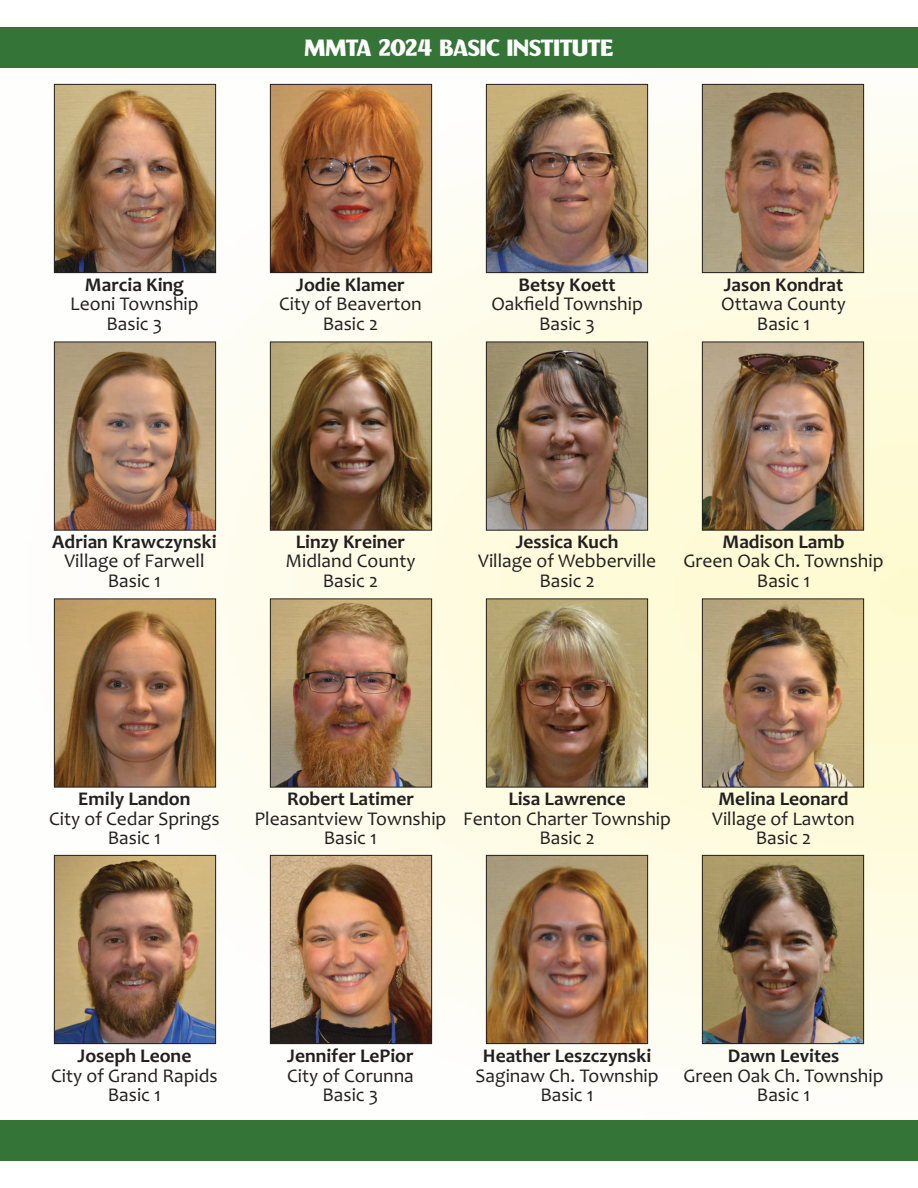
<style>
.page{position:relative;width:918px;height:1188px;background:#fff}
.page>*{position:absolute;margin:0;border:0;box-sizing:border-box;transform-origin:0 0}
.t1{font:22.5px "Milanello Free";color:#fff}
.t2{font:19.5px/19.5px "Candara";color:#231f20;text-align:center}
.t3{font:700 19.5px "Candara";color:#231f20}
</style>
<div class="page">
<img style="left:53px;top:83px;width:865px;height:995px">
<img style="left:56px;top:86px;width:158px;height:185px">
<div style="left:54px;top:84px;width:162px;height:189px;border:1px solid #231f20"></div>
<img style="left:272px;top:86px;width:158px;height:185px">
<div style="left:270px;top:84px;width:162px;height:189px;border:1px solid #231f20"></div>
<img style="left:488px;top:86px;width:158px;height:185px">
<div style="left:486px;top:84px;width:162px;height:189px;border:1px solid #231f20"></div>
<img style="left:704px;top:86px;width:158px;height:185px">
<div style="left:702px;top:84px;width:162px;height:189px;border:1px solid #231f20"></div>
<img style="left:56px;top:344px;width:158px;height:185px">
<div style="left:54px;top:342px;width:162px;height:189px;border:1px solid #231f20"></div>
<img style="left:272px;top:344px;width:158px;height:185px">
<div style="left:270px;top:342px;width:162px;height:189px;border:1px solid #231f20"></div>
<img style="left:488px;top:344px;width:158px;height:185px">
<div style="left:486px;top:342px;width:162px;height:189px;border:1px solid #231f20"></div>
<img style="left:704px;top:344px;width:158px;height:185px">
<div style="left:702px;top:342px;width:162px;height:189px;border:1px solid #231f20"></div>
<img style="left:56px;top:600px;width:158px;height:186px">
<div style="left:54px;top:598px;width:162px;height:190px;border:1px solid #231f20"></div>
<img style="left:272px;top:600px;width:158px;height:186px">
<div style="left:270px;top:598px;width:162px;height:190px;border:1px solid #231f20"></div>
<img style="left:488px;top:600px;width:158px;height:186px">
<div style="left:486px;top:598px;width:162px;height:190px;border:1px solid #231f20"></div>
<img style="left:704px;top:600px;width:158px;height:186px">
<div style="left:702px;top:598px;width:162px;height:190px;border:1px solid #231f20"></div>
<img style="left:56px;top:857px;width:158px;height:185px">
<div style="left:54px;top:855px;width:162px;height:189px;border:1px solid #231f20"></div>
<img style="left:272px;top:857px;width:158px;height:185px">
<div style="left:270px;top:855px;width:162px;height:189px;border:1px solid #231f20"></div>
<img style="left:488px;top:857px;width:158px;height:185px">
<div style="left:486px;top:855px;width:162px;height:189px;border:1px solid #231f20"></div>
<img style="left:704px;top:857px;width:158px;height:185px">
<div style="left:702px;top:855px;width:162px;height:189px;border:1px solid #231f20"></div>
<div style="left:0;top:27px;width:918px;height:41px;background:#347437"></div>
<div style="left:0;top:1120px;width:918px;height:41px;background:#347437"></div>
<p class="t1" style="left:305px;top:35px;width:310px">MMTA 2024 BASIC INSTITUTE</p>
<p class="t3" style="left:85px;top:277px;width:101px">Marcia King</p>
<p class="t2" style="left:70px;top:296px;width:130px">Leoni Township<br>Basic 3</p>
<p class="t3" style="left:296px;top:277px;width:110px">Jodie Klamer</p>
<p class="t2" style="left:279px;top:296px;width:144px">City of Beaverton<br>Basic 2</p>
<p class="t3" style="left:519px;top:277px;width:99px">Betsy Koett</p>
<p class="t2" style="left:491px;top:296px;width:153px">Oakfield Township<br>Basic 3</p>
<p class="t3" style="left:724px;top:277px;width:121px">Jason Kondrat</p>
<p class="t2" style="left:721px;top:296px;width:126px">Ottawa County<br>Basic 1</p>
<p class="t3" style="left:52px;top:535px;width:166px">Adrian Krawczynski</p>
<p class="t2" style="left:64px;top:553px;width:141px">Village of Farwell<br>Basic 1</p>
<p class="t3" style="left:296px;top:535px;width:111px">Linzy Kreiner</p>
<p class="t2" style="left:286px;top:553px;width:131px">Midland County<br>Basic 2</p>
<p class="t3" style="left:516px;top:535px;width:104px">Jessica Kuch</p>
<p class="t2" style="left:478px;top:553px;width:179px">Village of Webberville<br>Basic 2</p>
<p class="t3" style="left:722px;top:535px;width:124px">Madison Lamb</p>
<p class="t2" style="left:684px;top:553px;width:202px">Green Oak Ch. Township<br>Basic 1</p>
<p class="t3" style="left:78px;top:792px;width:114px">Emily Landon</p>
<p class="t2" style="left:49px;top:811px;width:172px">City of Cedar Springs<br>Basic 1</p>
<p class="t3" style="left:287px;top:792px;width:128px">Robert Latimer</p>
<p class="t2" style="left:255px;top:811px;width:193px">Pleasantview Township<br>Basic 1</p>
<p class="t3" style="left:508px;top:792px;width:119px">Lisa Lawrence</p>
<p class="t2" style="left:463px;top:811px;width:209px">Fenton Charter Township<br>Basic 2</p>
<p class="t3" style="left:718px;top:792px;width:132px">Melina Leonard</p>
<p class="t2" style="left:712px;top:811px;width:144px">Village of Lawton<br>Basic 2</p>
<p class="t3" style="left:78px;top:1049px;width:115px">Joseph Leone</p>
<p class="t2" style="left:51px;top:1068px;width:168px">City of Grand Rapids<br>Basic 1</p>
<p class="t3" style="left:287px;top:1049px;width:128px">Jennifer LePior</p>
<p class="t2" style="left:287px;top:1068px;width:128px">City of Corunna<br>Basic 3</p>
<p class="t3" style="left:483px;top:1049px;width:170px">Heather Leszczynski</p>
<p class="t2" style="left:476px;top:1068px;width:185px">Saginaw Ch. Township<br>Basic 1</p>
<p class="t3" style="left:728px;top:1049px;width:113px">Dawn Levites</p>
<p class="t2" style="left:684px;top:1068px;width:202px">Green Oak Ch. Township<br>Basic 1</p>
</div>
